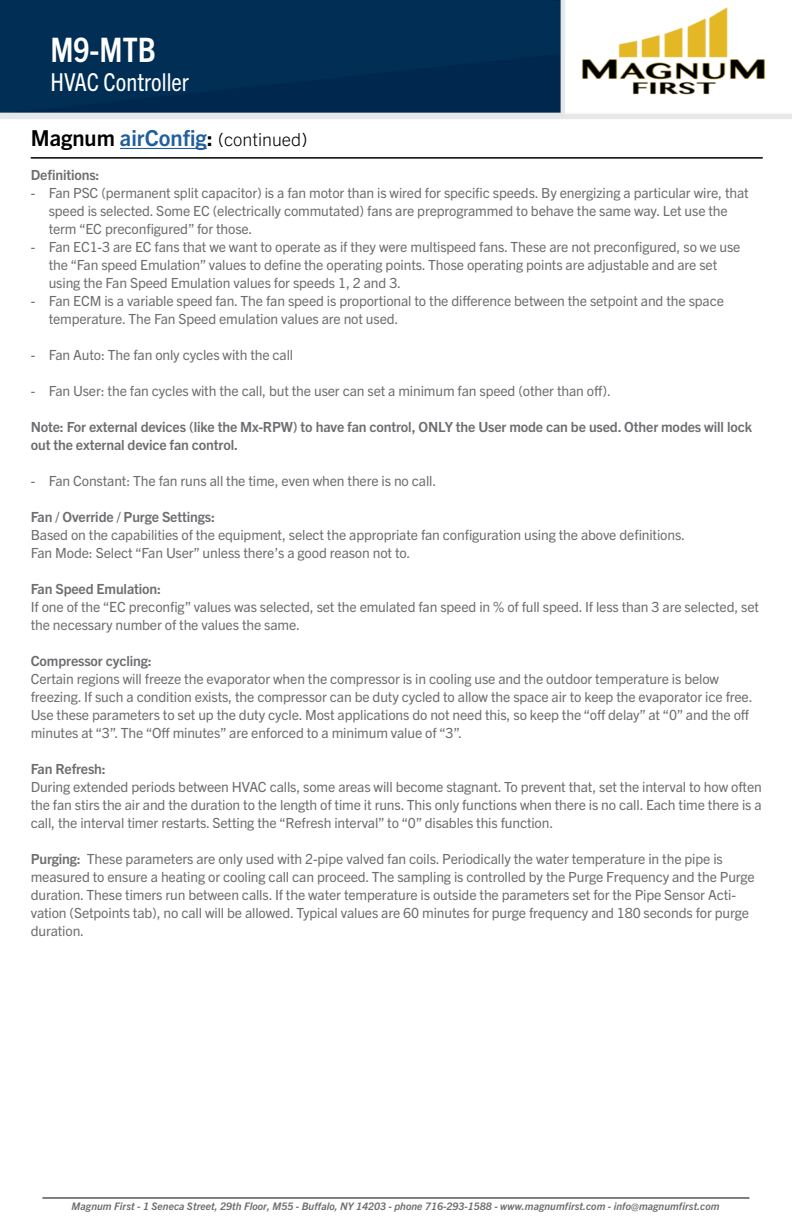
<style>
.page{position:relative;width:792px;height:1224px;background:#fff}
.page>*{position:absolute;margin:0;border:0;box-sizing:border-box;transform-origin:0 0}
.t1{font:700 condensed 33.8px "Trade Gothic Next LT Pro";color:#fff}
.t2{font:condensed 24.8px "Trade Gothic Next LT Pro";color:#fff}
.t3{font:300 18px "Trade Gothic Next LT Pro";color:#000}
.t4{font:14px/18px "Trade Gothic Next LT Pro";letter-spacing:-.01em;color:#6d6e71}
.t5{font:700 14px/18px "Trade Gothic Next LT Pro";letter-spacing:-.01em;color:#6d6e71}
.t6{font:italic 700 10.4px "Trade Gothic Next LT Pro";letter-spacing:.005em;color:#6d6e71}
.s1{font-weight:700;font-size:22px}
.s2{font-weight:700;font-size:22px;color:#215e9e}
.s3{font-weight:700}
</style>
<div class="page">
<div style="left:0;top:0;width:561px;height:113px;background:#002e54"></div>
<div style="left:561px;top:0;width:6px;height:116px;background:#e6e7e8"></div>
<div style="left:0;top:113px;width:792px;height:6px;background:#e6e7e8"></div>
<hr style="left:42px;top:1198px;width:707px;height:1px;background:#000">
<hr style="left:31px;top:157px;width:732px;height:2px;background:#000">
<hr style="left:120px;top:148px;width:87px;height:1px;background:#215e9e">
<img style="left:565px;top:0;width:201px;height:113px">
<h1 class="t1" style="left:50px;top:27px;width:107px">M9-MTB</h1>
<h2 class="t2" style="left:50px;top:65px;width:140px">HVAC Controller</h2>
<p class="t3" style="left:31px;top:127px;width:278px"><span class="s1">Magnum</span> <span class="s2">airConfig</span><span class="s1">:</span> (continued)</p>
<p class="t5" style="left:31px;top:165px;width:70px">Definitions:</p>
<p class="t4" style="left:49px;top:183px;width:701px;text-indent:-18px">- Fan PSC (permanent split capacitor) is a fan motor than is wired for specific speeds. By energizing a particular wire, that speed is selected. Some EC (electrically commutated) fans are preprogrammed to behave the same way. Let use the term “EC preconfigured” for those.</p>
<p class="t4" style="left:49px;top:237px;width:693px;text-indent:-18px">- Fan EC1-3 are EC fans that we want to operate as if they were multispeed fans. These are not preconfigured, so we use the “Fan speed Emulation” values to define the operating points. Those operating points are adjustable and are set using the Fan Speed Emulation values for speeds 1, 2 and 3.</p>
<p class="t4" style="left:49px;top:291px;width:677px;text-indent:-18px">- Fan ECM is a variable speed fan. The fan speed is proportional to the difference between the setpoint and the space temperature. The Fan Speed emulation values are not used.</p>
<p class="t4" style="left:31px;top:345px;width:264px">- Fan Auto: The fan only cycles with the call</p>
<p class="t4" style="left:31px;top:381px;width:582px">- Fan User: the fan cycles with the call, but the user can set a minimum fan speed (other than off).</p>
<p class="t5" style="left:31px;top:417px;width:723px">Note: For external devices (like the Mx-RPW) to have fan control, ONLY the User mode can be used. Other modes will lock out the external device fan control.</p>
<p class="t4" style="left:31px;top:471px;width:407px">- Fan Constant: The fan runs all the time, even when there is no call.</p>
<p class="t5" style="left:31px;top:507px;width:186px">Fan / Override / Purge Settings:</p>
<p class="t4" style="left:31px;top:525px;width:656px">Based on the capabilities of the equipment, select the appropriate fan configuration using the above definitions.<br>Fan Mode: Select “Fan User” unless there’s a good reason not to.</p>
<p class="t5" style="left:31px;top:579px;width:132px">Fan Speed Emulation:</p>
<p class="t4" style="left:31px;top:597px;width:730px">If one of the “EC preconfig” values was selected, set the emulated fan speed in % of full speed. If less than 3 are selected, set the necessary number of the values the same.</p>
<p class="t5" style="left:31px;top:651px;width:122px">Compressor cycling:</p>
<p class="t4" style="left:31px;top:669px;width:723px">Certain regions will freeze the evaporator when the compressor is in cooling use and the outdoor temperature is below freezing. If such a condition exists, the compressor can be duty cycled to allow the space air to keep the evaporator ice free.<br>Use these parameters to set up the duty cycle. Most applications do not need this, so keep the “off delay” at “0” and the off minutes at “3”. The “Off minutes” are enforced to a minimum value of “3”.</p>
<p class="t5" style="left:31px;top:759px;width:77px">Fan Refresh:</p>
<p class="t4" style="left:31px;top:777px;width:733px;text-align:justify">During extended periods between HVAC calls, some areas will become stagnant. To prevent that, set the interval to how often the fan stirs the air and the duration to the length of time it runs. This only functions when there is no call. Each time there is a call, the interval timer restarts. Setting the “Refresh interval” to “0” disables this function.</p>
<p class="t4" style="left:31px;top:849px;width:726px"><span class="s3">Purging:</span> These parameters are only used with 2-pipe valved fan coils. Periodically the water temperature in the pipe is measured to ensure a heating or cooling call can proceed. The sampling is controlled by the Purge Frequency and the Purge duration. These timers run between calls. If the water temperature is outside the parameters set for the Pipe Sensor Acti&shy;vation (Setpoints tab), no call will be allowed. Typical values are 60 minutes for purge frequency and 180 seconds for purge duration.</p>
<p class="t6" style="left:72px;top:1199px;width:649px">Magnum First - 1 Seneca Street, 29th Floor, M55 - Buffalo, NY 14203 - phone 716-293-1588 - www.magnumfirst.com - info@magnumfirst.com</p>
</div>
